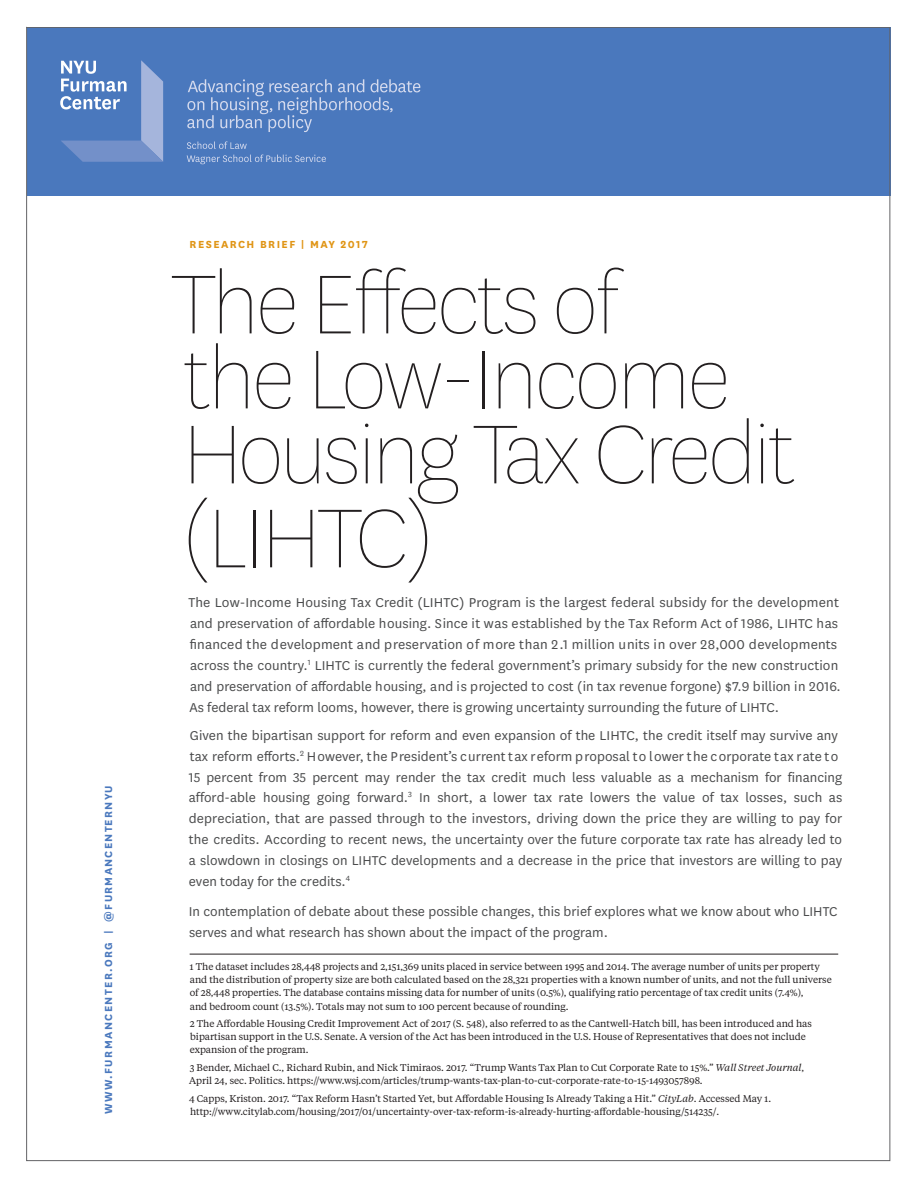
<style>
.page{position:relative;width:918px;height:1188px;background:#fff}
.page>*{position:absolute;margin:0;border:0;box-sizing:border-box;transform-origin:0 0}
.Title_Head{font:100 97.5px/75px "National";letter-spacing:-.03em;color:#231f20}
.Text{font:15px/21px "National";color:#4b4c4d}
.Subhead{font:700 12px "National";letter-spacing:.12em;color:#4a78bd}
.Subhead-2{font:700 12px "National";letter-spacing:.12em;color:#e09515}
.Footnote{font:9.75px/13px "Tiempos Text";letter-spacing:-.005em;color:#231f20}
.s1{font-style:italic}
</style>
<div class="page">
<div style="left:27px;top:27px;width:863px;height:169px;background:#4a78bd"></div>
<svg style="left:60px;top:60px;width:103px;height:102px"></svg>
<svg style="left:187px;top:141px;width:60px;height:8px"></svg>
<svg style="left:187px;top:155px;width:139px;height:9px"></svg>
<svg style="left:187px;top:79px;width:233px;height:53px"></svg>
<hr style="left:190px;top:954px;width:648px;height:1px;background:#231f20">
<p class="Subhead" style="left:100px;top:1114px;width:331px;rotate:-90deg">WWW.FURMANCENTER.ORG | @FURMANCENTERNYU</p>
<p class="Subhead-2" style="left:190px;top:235px;width:180px">RESEARCH BRIEF | MAY 2017</p>
<p class="Title_Head" style="left:170px;top:265px;width:628px">The Effects of<br>the Low-Income<br>Housing Tax Credit</p>
<p class="Title_Head" style="left:180px;top:499px;width:258px">(LIHTC)</p>
<p class="Text" style="left:188px;top:591px;width:654px">The Low-Income Housing Tax Credit (LIHTC) Program is the largest federal subsidy for the development and preservation of affordable housing. Since it was established by the Tax Reform Act of 1986, LIHTC has financed the development and preservation of more than 2.1 million units in over 28,000 developments across the country.<sup>1</sup> LIHTC is currently the federal government’s primary subsidy for the new construction and preservation of affordable housing, and is projected to cost (in tax revenue forgone) $7.9 billion in 2016.<br>As federal tax reform looms, however, there is growing uncertainty surrounding the future of LIHTC.</p>
<p class="Text" style="left:189px;top:724px;width:655px">Given the bipartisan support for reform and even expansion of the LIHTC, the credit itself may survive any tax reform efforts.<sup>2</sup> However, the President’s current tax reform proposal to lower the corporate tax rate to 15 percent from 35 percent may render the tax credit much less valuable as a mechanism for financing afford-able housing going forward.<sup>3</sup> In short, a lower tax rate lowers the value of tax losses, such as depreciation, that are passed through to the investors, driving down the price they are willing to pay for the credits. According to recent news, the uncertainty over the future corporate tax rate has already led to a slowdown in closings on LIHTC developments and a decrease in the price that investors are willing to pay even today for the credits.<sup>4</sup></p>
<p class="Text" style="left:189px;top:900px;width:650px">In contemplation of debate about these possible changes, this brief explores what we know about who LIHTC serves and what research has shown about the impact of the program.</p>
<p class="Footnote" style="left:190px;top:960px;width:644px">1 The dataset includes 28,448 projects and 2,151,369 units placed in service between 1995 and 2014. The average number of units per property and the distribution of property size are both calculated based on the 28,321 properties with a known number of units, and not the full universe of 28,448 properties. The database contains missing data for number of units (0.5%), qualifying ratio percentage of tax credit units (7.4%),<br>and bedroom count (13.5%). Totals may not sum to 100 percent because of rounding.</p>
<p class="Footnote" style="left:190px;top:1017px;width:624px">2 The Affordable Housing Credit Improvement Act of 2017 (S. 548), also referred to as the Cantwell-Hatch bill, has been introduced and has bipartisan support in the U.S. Senate. A version of the Act has been introduced in the U.S. House of Representatives that does not include expansion of the program.</p>
<p class="Footnote" style="left:189px;top:1061px;width:617px">3 Bender, Michael C., Richard Rubin, and Nick Timiraos. 2017. “Trump Wants Tax Plan to Cut Corporate Rate to 15%.” <span class="s1">Wall Street Journal</span>,<br>April 24, sec. Politics. https://www.wsj.com/articles/trump-wants-tax-plan-to-cut-corporate-rate-to-15-1493057898.</p>
<p class="Footnote" style="left:189px;top:1091px;width:584px">4 Capps, Kriston. 2017. “Tax Reform Hasn’t Started Yet, but Affordable Housing Is Already Taking a Hit.” <span class="s1">CityLab</span>. Accessed May 1. http://www.citylab.com/housing/2017/01/uncertainty-over-tax-reform-is-already-hurting-affordable-housing/514235/.</p>
</div>
